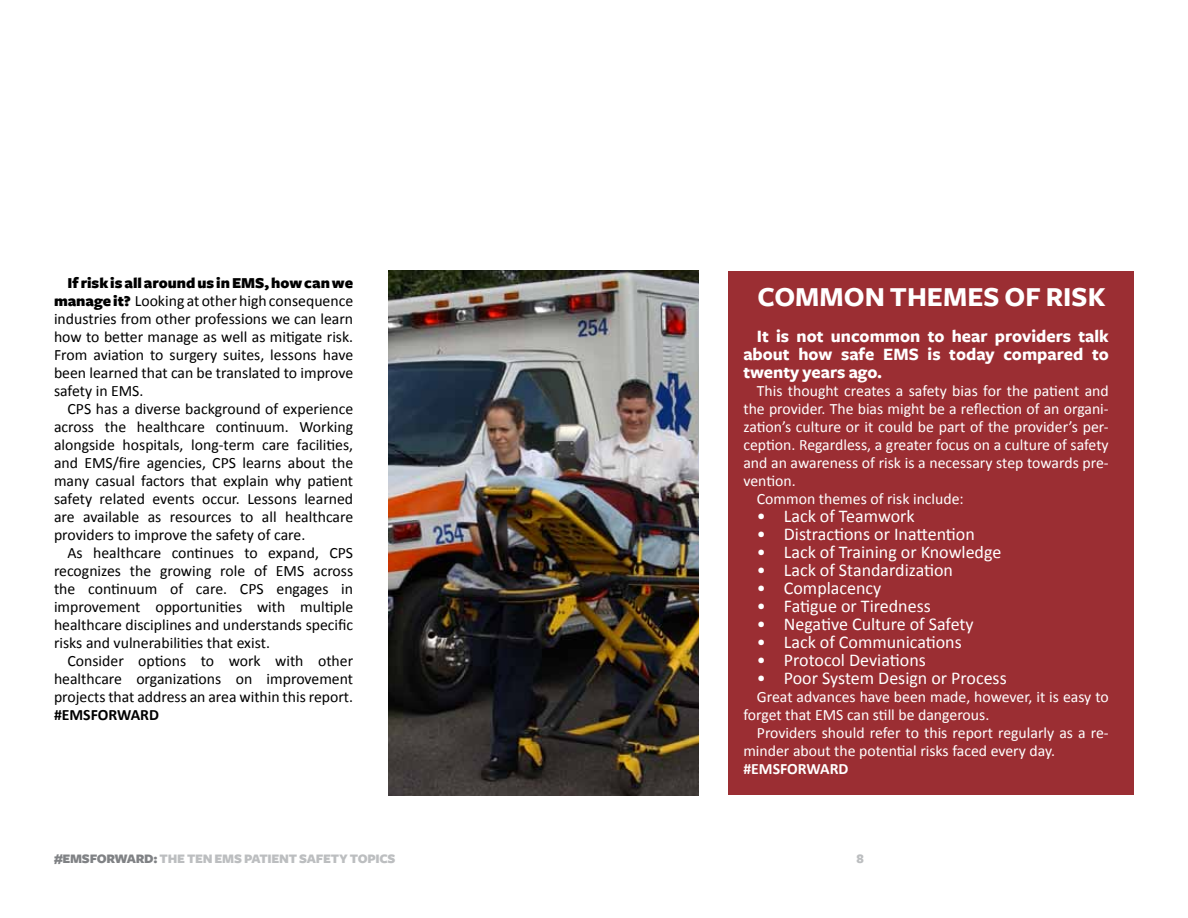
<style>
.page{position:relative;width:1188px;height:918px;background:#fff}
.page>*{position:absolute;margin:0;border:0;box-sizing:border-box;transform-origin:0 0}
.t1{font:700 28.5px "Freight Sans";color:#fff}
.t2{font:18px "Calibri";color:#fff}
.t3{font:700 18px/18px "Freight Sans";color:#fff;text-align:justify}
.t4{font:15.75px/18px "Calibri";color:#000;text-align:justify}
.t5{font:15.75px/18px "Calibri";color:#fff}
.t6{font:900 15.75px "Freight Sans";color:#000}
.t7{font:700 15.75px "Calibri";color:#000}
.t8{font:700 15.75px "Calibri";color:#fff}
.t9{font:900 13.5px "Freight Sans";letter-spacing:-.02em;color:#bcbec0}
.s1{font-family:"Freight Sans";font-weight:900}
.s2{color:#808285}
</style>
<div class="page">
<div style="left:728px;top:271px;width:405px;height:524px;background:#9b2e33"></div>
<img style="left:388px;top:270px;width:311px;height:526px">
<p class="t6" style="left:68px;top:275px;width:287px">If risk is all around us in EMS, how can we</p>
<p class="t4" style="left:54px;top:292px;width:301px"><span class="s1">manage it?</span> Looking at other high consequence industries from other professions we can learn how to better manage as well as mitigate risk.<br>From aviation to surgery suites, lessons have been learned that can be translated to improve safety in EMS.</p>
<p class="t4" style="left:54px;top:400px;width:301px;text-indent:13px">CPS has a diverse background of experience across the healthcare continuum. Working alongside hospitals, long-term care facilities, and EMS/fire agencies, CPS learns about the many casual factors that explain why patient safety related events occur. Lessons learned are available as resources to all healthcare providers to improve the safety of care.</p>
<p class="t4" style="left:54px;top:544px;width:301px;text-indent:13px">As healthcare continues to expand, CPS recognizes the growing role of EMS across the continuum of care. CPS engages in improvement opportunities with multiple healthcare disciplines and understands specific risks and vulnerabilities that exist.</p>
<p class="t4" style="left:54px;top:652px;width:301px;text-indent:13px">Consider options to work with other healthcare organizations on improvement projects that address an area within this report.</p>
<p class="t7" style="left:54px;top:705px;width:107px">#EMSFORWARD</p>
<h1 class="t1" style="left:757px;top:281px;width:350px">COMMON THEMES OF RISK</h1>
<p class="t3" style="left:743px;top:328px;width:367px;text-indent:14px">It is not uncommon to hear providers talk about how safe EMS is today compared to twenty years ago.</p>
<p class="t5" style="left:757px;top:382px;width:353px">This thought creates a safety bias for the patient and</p>
<p class="t5" style="left:743px;top:400px;width:367px">the provider. The bias might be a reflection of an organi-</p>
<p class="t5" style="left:743px;top:418px;width:367px">zation’s culture or it could be part of the provider’s per-</p>
<p class="t5" style="left:743px;top:436px;width:367px">ception. Regardless, a greater focus on a culture of safety</p>
<p class="t5" style="left:743px;top:454px;width:367px">and an awareness of risk is a necessary step towards pre-</p>
<p class="t5" style="left:743px;top:472px;width:54px">vention.</p>
<p class="t5" style="left:757px;top:490px;width:208px">Common themes of risk include:</p>
<p class="t2" style="left:757px;top:505px;width:159px">• Lack of Teamwork</p>
<p class="t2" style="left:757px;top:523px;width:220px">• Distractions or Inattention</p>
<p class="t2" style="left:757px;top:541px;width:246px">• Lack of Training or Knowledge</p>
<p class="t2" style="left:757px;top:559px;width:198px">• Lack of Standardization</p>
<p class="t2" style="left:757px;top:577px;width:126px">• Complacency</p>
<p class="t2" style="left:757px;top:595px;width:175px">• Fatigue or Tiredness</p>
<p class="t2" style="left:757px;top:613px;width:218px">• Negative Culture of Safety</p>
<p class="t2" style="left:757px;top:631px;width:206px">• Lack of Communications</p>
<p class="t2" style="left:757px;top:649px;width:170px">• Protocol Deviations</p>
<p class="t2" style="left:757px;top:667px;width:251px">• Poor System Design or Process</p>
<p class="t5" style="left:743px;top:688px;width:367px;text-indent:13px">Great advances have been made, however, it is easy to forget that EMS can still be dangerous.</p>
<p class="t5" style="left:743px;top:724px;width:367px;text-indent:13px">Providers should refer to this report regularly as a re&shy;minder about the potential risks faced every day.</p>
<p class="t8" style="left:743px;top:759px;width:107px">#EMSFORWARD</p>
<p class="t9" style="left:54px;top:851px;width:199px"><span class="s2">#EMSFORWARD:</span> THE TEN EMS Patient</p>
<p class="t9" style="left:299px;top:851px;width:33px">Safety</p>
<p class="t9" style="left:350px;top:851px;width:47px">TOPICS</p>
<p class="t9" style="left:857px;top:851px;width:9px">8</p>
</div>
